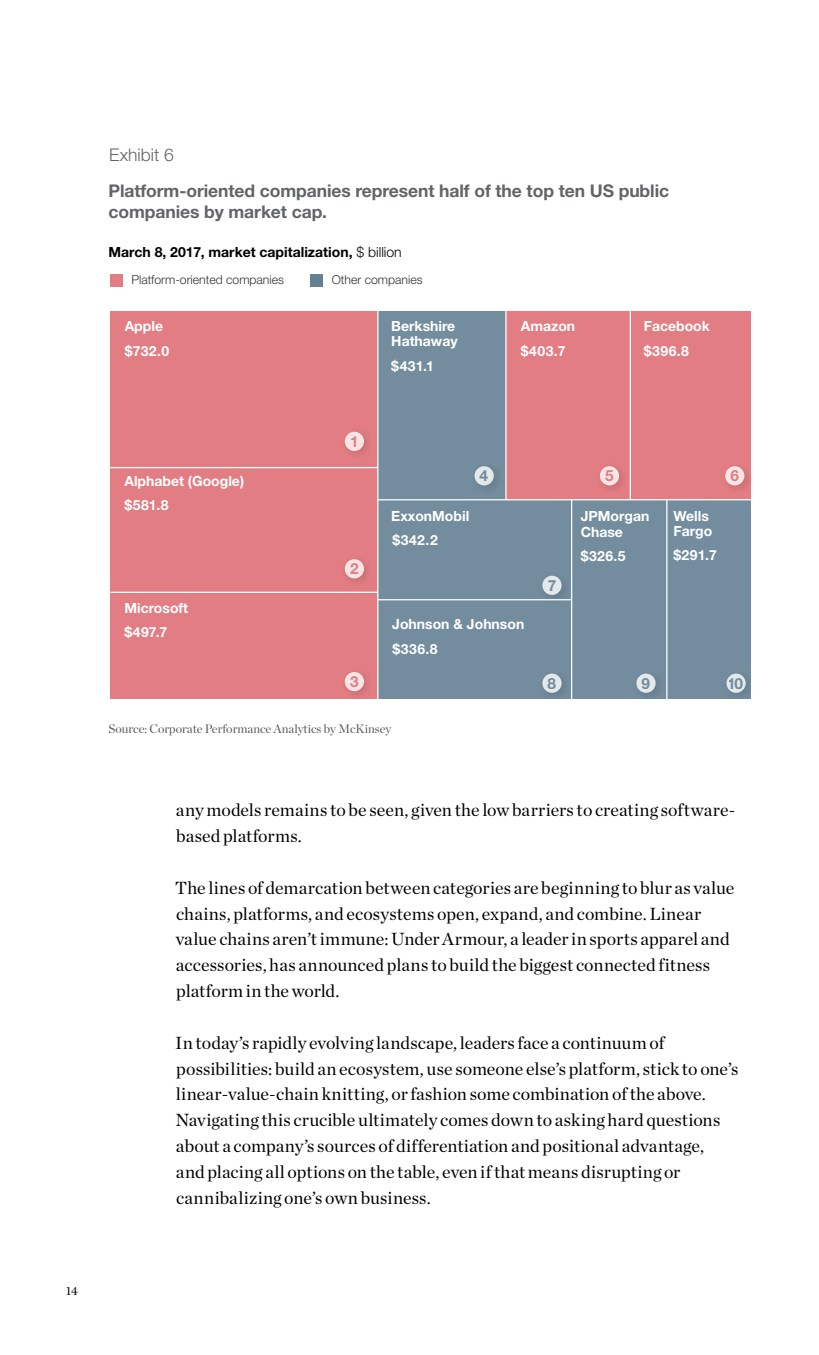
<style>
.page{position:relative;width:819px;height:1355px;background:#fff}
.page>*{position:absolute;margin:0;border:0;box-sizing:border-box;transform-origin:0 0}
.t1{font:17.85px/25.7px "Chronicle Deck";letter-spacing:.005em;color:#000}
.t2{font:700 17.5px/21px "Helvetica Neue LT Std";letter-spacing:-.005em;color:#636466}
.t3{font:300 17.5px "Helvetica Neue LT Std";color:#636466}
.t4{font:700 15.4px "Helvetica Neue LT Std";color:#648193}
.t5{font:700 15.4px "Helvetica Neue LT Std";color:#e27d83}
.t6{font:700 14px/15.4px "Helvetica Neue LT Std";color:#fff}
.t7{font:700 14px "Helvetica Neue LT Std";color:#000}
.t8{font:12.25px "Chronicle Display";color:#58595b}
.t9{font:300 12.25px "Helvetica Neue LT Std";color:#343333}
.t10{font:12.25px "Chronicle Deck";color:#000}
.s1{font-weight:300}
</style>
<div class="page">
<div style="left:110px;top:311px;width:268px;height:156px;background:#e27d83"></div>
<div style="left:110px;top:468px;width:268px;height:124px;background:#e27d83"></div>
<div style="left:110px;top:592px;width:268px;height:107px;background:#e27d83"></div>
<div style="left:378px;top:311px;width:128px;height:189px;background:#738d9e"></div>
<div style="left:667px;top:500px;width:84px;height:199px;background:#738d9e"></div>
<div style="left:572px;top:500px;width:95px;height:199px;background:#738d9e"></div>
<div style="left:378px;top:500px;width:194px;height:100px;background:#738d9e"></div>
<div style="left:378px;top:600px;width:194px;height:99px;background:#738d9e"></div>
<div style="left:506px;top:311px;width:124px;height:189px;background:#e27d83"></div>
<div style="left:630px;top:311px;width:121px;height:189px;background:#e27d83"></div>
<img style="left:344px;top:431px;width:23px;height:23px">
<div style="left:345px;top:432px;width:19px;height:19px;background:#f9e5e6;border-radius:50%"></div>
<img style="left:474px;top:471px;width:22px;height:17px">
<div style="left:475px;top:466px;width:19px;height:19px;background:#e3e8eb;border-radius:50%"></div>
<img style="left:537px;top:569px;width:36px;height:37px">
<svg style="left:542px;top:575px;width:20px;height:20px"></svg>
<img style="left:546px;top:667px;width:27px;height:32px">
<svg style="left:542px;top:673px;width:20px;height:20px"></svg>
<img style="left:640px;top:681px;width:18px;height:15px">
<svg style="left:636px;top:673px;width:20px;height:20px"></svg>
<img style="left:734px;top:681px;width:14px;height:14px">
<svg style="left:726px;top:673px;width:20px;height:20px"></svg>
<img style="left:600px;top:461px;width:30px;height:36px">
<div style="left:600px;top:466px;width:19px;height:19px;background:#f9e5e6;border-radius:50%"></div>
<img style="left:728px;top:469px;width:21px;height:20px">
<div style="left:725px;top:466px;width:19px;height:19px;background:#f9e5e6;border-radius:50%"></div>
<img style="left:344px;top:561px;width:23px;height:21px">
<div style="left:345px;top:559px;width:19px;height:19px;background:#f9e5e6;border-radius:50%"></div>
<img style="left:344px;top:672px;width:23px;height:23px">
<div style="left:345px;top:672px;width:19px;height:19px;background:#f9e5e6;border-radius:50%"></div>
<div style="left:110px;top:274px;width:13px;height:12px;background:#e27d83"></div>
<div style="left:311px;top:274px;width:12px;height:12px;background:#648193"></div>
<hr style="left:378px;top:499px;width:373px;height:1px;background:#fff">
<hr style="left:378px;top:599px;width:194px;height:1px;background:#fff">
<hr style="left:110px;top:591px;width:268px;height:2px;background:#fff">
<hr style="left:505px;top:310px;width:2px;height:190px;background:#fff">
<hr style="left:377px;top:307px;width:1px;height:393px;background:#fff">
<hr style="left:630px;top:310px;width:1px;height:190px;background:#fff">
<hr style="left:571px;top:500px;width:1px;height:201px;background:#fff">
<hr style="left:666px;top:500px;width:2px;height:201px;background:#fff">
<p class="t3" style="left:109px;top:144px;width:66px">Exhibit 6</p>
<p class="t2" style="left:109px;top:180px;width:562px">Platform-oriented companies represent half of the top ten US public companies by market cap.</p>
<p class="t7" style="left:109px;top:243px;width:295px">March 8, 2017, market capitalization, <span class="s1">$ billion</span></p>
<p class="t9" style="left:131px;top:272px;width:154px">Platform-oriented companies</p>
<p class="t9" style="left:332px;top:272px;width:92px">Other companies</p>
<p class="t6" style="left:125px;top:318px;width:40px">Apple</p>
<p class="t6" style="left:391px;top:318px;width:68px">Berkshire<br>Hathaway</p>
<p class="t6" style="left:521px;top:318px;width:56px">Amazon</p>
<p class="t6" style="left:644px;top:318px;width:68px">Facebook</p>
<p class="t6" style="left:521px;top:342px;width:46px">$403.7</p>
<p class="t6" style="left:644px;top:342px;width:47px">$396.8</p>
<p class="t6" style="left:125px;top:343px;width:46px">$732.0</p>
<p class="t6" style="left:391px;top:358px;width:44px">$431.1</p>
<p class="t6" style="left:124px;top:472px;width:121px">Alphabet (Google)</p>
<p class="t6" style="left:124px;top:497px;width:46px">$581.8</p>
<p class="t6" style="left:124px;top:600px;width:65px">Microsoft</p>
<p class="t6" style="left:124px;top:624px;width:44px">$497.7</p>
<p class="t5" style="left:350px;top:431px;width:10px">1</p>
<p class="t5" style="left:350px;top:559px;width:10px">2</p>
<p class="t5" style="left:350px;top:672px;width:10px">3</p>
<p class="t4" style="left:480px;top:466px;width:10px">4</p>
<p class="t6" style="left:391px;top:507px;width:79px">ExxonMobil</p>
<p class="t6" style="left:393px;top:532px;width:47px">$342.2</p>
<p class="t6" style="left:392px;top:616px;width:134px">Johnson &amp; Johnson</p>
<p class="t6" style="left:393px;top:640px;width:47px">$336.8</p>
<p class="t8" style="left:109px;top:719px;width:284px">Source: Corporate Performance Analytics by McKinsey</p>
<p class="t4" style="left:547px;top:575px;width:10px">7</p>
<p class="t5" style="left:605px;top:466px;width:10px">5</p>
<p class="t6" style="left:581px;top:508px;width:70px">JPMorgan<br>Chase</p>
<p class="t6" style="left:673px;top:507px;width:40px">Wells<br>Fargo</p>
<p class="t6" style="left:581px;top:548px;width:47px">$326.5</p>
<p class="t6" style="left:673px;top:547px;width:45px">$291.7</p>
<p class="t5" style="left:731px;top:466px;width:10px">6</p>
<p class="t4" style="left:547px;top:673px;width:10px">8</p>
<p class="t4" style="left:641px;top:673px;width:10px">9</p>
<p class="t4" style="left:728px;top:673px;width:16px">10</p>
<p class="t1" style="left:176px;top:796px;width:561px">any models remains to be seen, given the low barriers to creating software&shy;based platforms.</p>
<p class="t1" style="left:175px;top:873px;width:561px">The lines of demarcation between categories are beginning to blur as value chains, platforms, and ecosystems open, expand, and combine. Linear value chains aren’t immune: Under Armour, a leader in sports apparel and accessories, has announced plans to build the biggest connected fitness platform in the world.</p>
<p class="t1" style="left:175px;top:1028px;width:565px">In today’s rapidly evolving landscape, leaders face a continuum of possibilities: build an ecosystem, use someone else’s platform, stick to one’s linear-value-chain knitting, or fashion some combination of the above.<br>Navigating this crucible ultimately comes down to asking hard questions about a company’s sources of differentiation and positional advantage,<br>and placing all options on the table, even if that means disrupting or cannibalizing one’s own business.</p>
<p class="t10" style="left:66px;top:1281px;width:13px">14</p>
</div>
